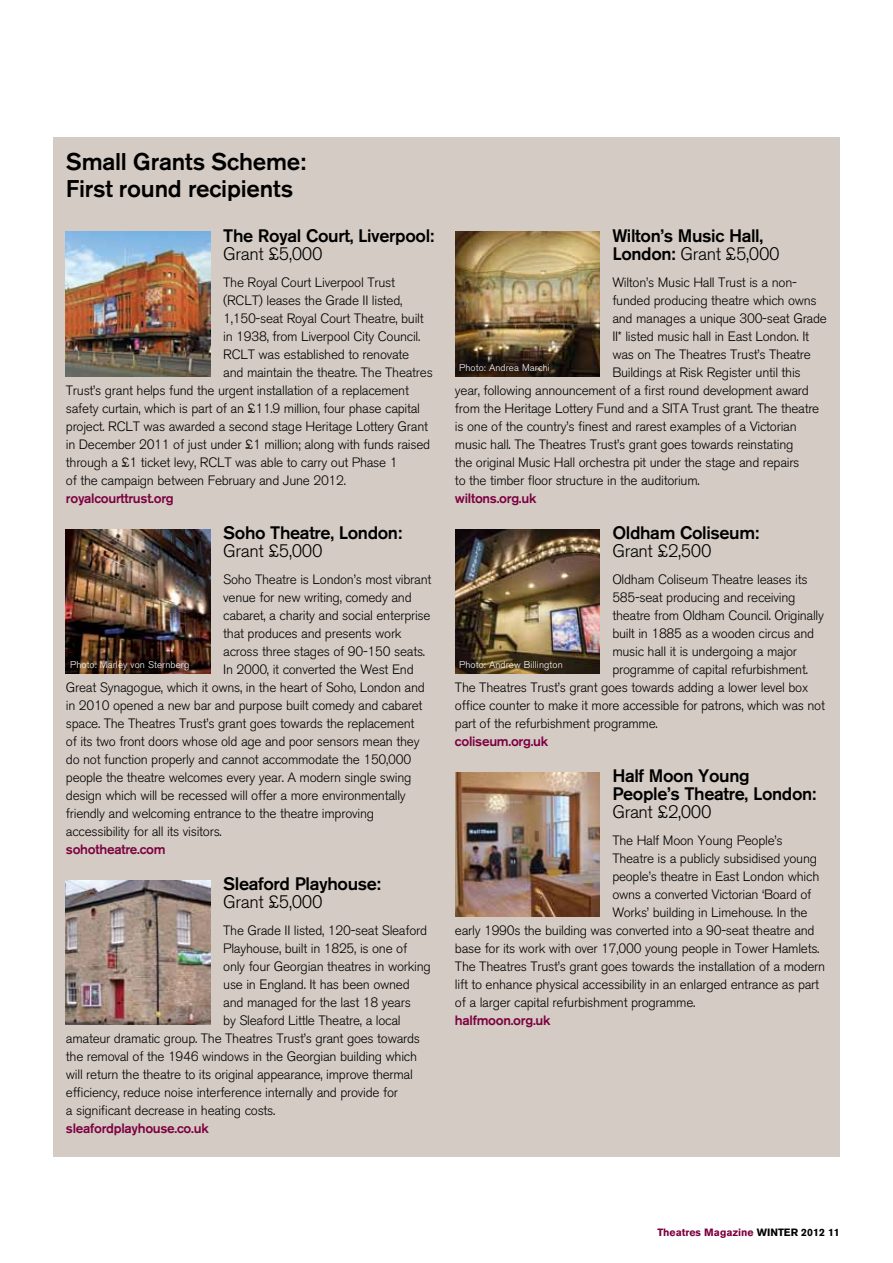
<style>
.page{position:relative;width:893px;height:1263px;background:#fff}
.page>*{position:absolute;margin:0;border:0;box-sizing:border-box;transform-origin:0 0}
.t1{font:500 24px/27px "Akzidenz Grotesk BQ";letter-spacing:-.01em;color:#000}
.t2{font:500 18px/18px "Akzidenz Grotesk BQ";letter-spacing:-.02em;color:#000}
.t3{font:300 13.5px "Akzidenz Grotesk BQ";letter-spacing:-.02em;color:#000}
.t4{font:500 13.5px "Akzidenz Grotesk BQ";letter-spacing:-.02em;color:#7c0040}
.t5{font:700 10.5px "Akzidenz Grotesk BQ";color:#7c0040}
.t6{font:300 9.75px "Akzidenz Grotesk BQ";letter-spacing:.01em;color:#fff}
.s1{font-weight:300}
.s2{color:#000}
</style>
<div class="page">
<div style="left:53px;top:137px;width:787px;height:1020px;background:#d4cbc4"></div>
<img style="left:66px;top:232px;width:144px;height:144px">
<img style="left:455px;top:232px;width:145px;height:144px">
<img style="left:66px;top:529px;width:144px;height:145px">
<img style="left:455px;top:529px;width:145px;height:145px">
<img style="left:455px;top:772px;width:145px;height:145px">
<img style="left:66px;top:880px;width:144px;height:145px">
<p class="t1" style="left:66px;top:148px;width:242px">Small Grants Scheme:<br>First round recipients</p>
<p class="t2" style="left:223px;top:227px;width:213px">The Royal Court, Liverpool:<br><span class="s1">Grant £5,000</span></p>
<p class="t3" style="left:223px;top:275px;width:173px">The Royal Court Liverpool Trust</p>
<p class="t3" style="left:223px;top:293px;width:181px">(RCLT) leases the Grade II listed,</p>
<p class="t3" style="left:223px;top:311px;width:202px">1,150-seat Royal Court Theatre, built</p>
<p class="t3" style="left:223px;top:329px;width:199px">in 1938, from Liverpool City Council.</p>
<p class="t3" style="left:223px;top:347px;width:188px">RCLT was established to renovate</p>
<p class="t3" style="left:223px;top:365px;width:211px">and maintain the theatre. The Theatres</p>
<p class="t3" style="left:66px;top:383px;width:345px">Trust’s grant helps fund the urgent installation of a replacement</p>
<p class="t3" style="left:66px;top:401px;width:356px">safety curtain, which is part of an £11.9 million, four phase capital</p>
<p class="t3" style="left:66px;top:419px;width:364px">project. RCLT was awarded a second stage Heritage Lottery Grant</p>
<p class="t3" style="left:66px;top:437px;width:366px">in December 2011 of just under £1 million; along with funds raised</p>
<p class="t3" style="left:66px;top:455px;width:333px">through a £1 ticket levy, RCLT was able to carry out Phase 1</p>
<p class="t3" style="left:66px;top:473px;width:282px">of the campaign between February and June 2012.</p>
<p class="t4" style="left:66px;top:490px;width:109px">royalcourttrust.org</p>
<p class="t2" style="left:223px;top:524px;width:180px">Soho Theatre, London:<br><span class="s1">Grant £5,000</span></p>
<p class="t3" style="left:223px;top:572px;width:210px">Soho Theatre is London’s most vibrant</p>
<p class="t3" style="left:223px;top:590px;width:190px">venue for new writing, comedy and</p>
<p class="t3" style="left:223px;top:608px;width:209px">cabaret, a charity and social enterprise</p>
<p class="t3" style="left:223px;top:626px;width:180px">that produces and presents work</p>
<p class="t3" style="left:223px;top:644px;width:203px">across three stages of 90-150 seats.</p>
<p class="t3" style="left:223px;top:662px;width:192px">In 2000, it converted the West End</p>
<p class="t3" style="left:66px;top:680px;width:360px">Great Synagogue, which it owns, in the heart of Soho, London and</p>
<p class="t3" style="left:66px;top:698px;width:358px">in 2010 opened a new bar and purpose built comedy and cabaret</p>
<p class="t3" style="left:66px;top:716px;width:350px">space. The Theatres Trust’s grant goes towards the replacement</p>
<p class="t3" style="left:66px;top:734px;width:355px">of its two front doors whose old age and poor sensors mean they</p>
<p class="t3" style="left:66px;top:752px;width:347px">do not function properly and cannot accommodate the 150,000</p>
<p class="t3" style="left:66px;top:770px;width:347px">people the theatre welcomes every year. A modern single swing</p>
<p class="t3" style="left:66px;top:788px;width:341px">design which will be recessed will offer a more environmentally</p>
<p class="t3" style="left:66px;top:806px;width:310px">friendly and welcoming entrance to the theatre improving</p>
<p class="t3" style="left:66px;top:824px;width:157px">accessibility for all its visitors.</p>
<p class="t4" style="left:66px;top:841px;width:101px">sohotheatre.com</p>
<p class="t2" style="left:223px;top:875px;width:159px">Sleaford Playhouse:<br><span class="s1">Grant £5,000</span></p>
<p class="t3" style="left:223px;top:923px;width:205px">The Grade II listed, 120-seat Sleaford</p>
<p class="t3" style="left:223px;top:941px;width:185px">Playhouse, built in 1825, is one of</p>
<p class="t3" style="left:223px;top:959px;width:209px">only four Georgian theatres in working</p>
<p class="t3" style="left:223px;top:977px;width:188px">use in England. It has been owned</p>
<p class="t3" style="left:223px;top:995px;width:189px">and managed for the last 18 years</p>
<p class="t3" style="left:223px;top:1013px;width:179px">by Sleaford Little Theatre, a local</p>
<p class="t3" style="left:66px;top:1031px;width:356px">amateur dramatic group. The Theatres Trust’s grant goes towards</p>
<p class="t3" style="left:66px;top:1049px;width:353px">the removal of the 1946 windows in the Georgian building which</p>
<p class="t3" style="left:66px;top:1067px;width:348px">will return the theatre to its original appearance, improve thermal</p>
<p class="t3" style="left:66px;top:1085px;width:334px">efficiency, reduce noise interference internally and provide for</p>
<p class="t3" style="left:66px;top:1103px;width:211px">a significant decrease in heating costs.</p>
<p class="t4" style="left:66px;top:1120px;width:144px">sleafordplayhouse.co.uk</p>
<p class="t6" style="left:70px;top:660px;width:121px">Photo: Marley von Sternberg</p>
<p class="t2" style="left:612px;top:227px;width:169px">Wilton’s Music Hall,<br>London: <span class="s1">Grant £5,000</span></p>
<p class="t3" style="left:612px;top:275px;width:186px">Wilton’s Music Hall Trust is a non-</p>
<p class="t3" style="left:612px;top:293px;width:206px">funded producing theatre which owns</p>
<p class="t3" style="left:612px;top:311px;width:216px">and manages a unique 300-seat Grade</p>
<p class="t3" style="left:612px;top:329px;width:198px">II* listed music hall in East London. It</p>
<p class="t3" style="left:612px;top:347px;width:200px">was on The Theatres Trust’s Theatre</p>
<p class="t3" style="left:612px;top:365px;width:190px">Buildings at Risk Register until this</p>
<p class="t3" style="left:455px;top:383px;width:355px">year, following announcement of a first round development award</p>
<p class="t3" style="left:455px;top:401px;width:366px">from the Heritage Lottery Fund and a SITA Trust grant. The theatre</p>
<p class="t3" style="left:455px;top:419px;width:343px">is one of the country’s finest and rarest examples of a Victorian</p>
<p class="t3" style="left:455px;top:437px;width:340px">music hall. The Theatres Trust’s grant goes towards reinstating</p>
<p class="t3" style="left:455px;top:455px;width:346px">the original Music Hall orchestra pit under the stage and repairs</p>
<p class="t3" style="left:455px;top:473px;width:246px">to the timber floor structure in the auditorium.</p>
<p class="t4" style="left:455px;top:490px;width:83px">wiltons.org.uk</p>
<p class="t2" style="left:612px;top:524px;width:148px">Oldham Coliseum:<br><span class="s1">Grant £2,500</span></p>
<p class="t3" style="left:612px;top:572px;width:197px">Oldham Coliseum Theatre leases its</p>
<p class="t3" style="left:612px;top:590px;width:185px">585-seat producing and receiving</p>
<p class="t3" style="left:612px;top:608px;width:213px">theatre from Oldham Council. Originally</p>
<p class="t3" style="left:612px;top:626px;width:203px">built in 1885 as a wooden circus and</p>
<p class="t3" style="left:612px;top:644px;width:186px">music hall it is undergoing a major</p>
<p class="t3" style="left:612px;top:662px;width:197px">programme of capital refurbishment.</p>
<p class="t3" style="left:455px;top:680px;width:355px">The Theatres Trust’s grant goes towards adding a lower level box</p>
<p class="t3" style="left:455px;top:698px;width:371px">office counter to make it more accessible for patrons, which was not</p>
<p class="t3" style="left:455px;top:716px;width:204px">part of the refurbishment programme.</p>
<p class="t4" style="left:455px;top:733px;width:95px">coliseum.org.uk</p>
<p class="t2" style="left:612px;top:767px;width:206px">Half Moon Young<br>People’s Theatre, London:<br><span class="s1">Grant £2,000</span></p>
<p class="t3" style="left:612px;top:833px;width:172px">The Half Moon Young People’s</p>
<p class="t3" style="left:612px;top:851px;width:206px">Theatre is a publicly subsidised young</p>
<p class="t3" style="left:612px;top:869px;width:209px">people’s theatre in East London which</p>
<p class="t3" style="left:612px;top:887px;width:201px">owns a converted Victorian ‘Board of</p>
<p class="t3" style="left:612px;top:905px;width:197px">Works’ building in Limehouse. In the</p>
<p class="t3" style="left:455px;top:923px;width:361px">early 1990s the building was converted into a 90-seat theatre and</p>
<p class="t3" style="left:455px;top:941px;width:366px">base for its work with over 17,000 young people in Tower Hamlets.</p>
<p class="t3" style="left:455px;top:959px;width:372px">The Theatres Trust’s grant goes towards the installation of a modern</p>
<p class="t3" style="left:455px;top:977px;width:366px">lift to enhance physical accessibility in an enlarged entrance as part</p>
<p class="t3" style="left:455px;top:995px;width:242px">of a larger capital refurbishment programme.</p>
<p class="t4" style="left:455px;top:1012px;width:97px">halfmoon.org.uk</p>
<p class="t6" style="left:459px;top:362px;width:92px">Photo: Andrea Marchi</p>
<p class="t6" style="left:459px;top:660px;width:105px">Photo: Andrew Billington</p>
<p class="t5" style="left:657px;top:1226px;width:184px">Theatres Magazine <span class="s2">WINTER 2012 11</span></p>
</div>
